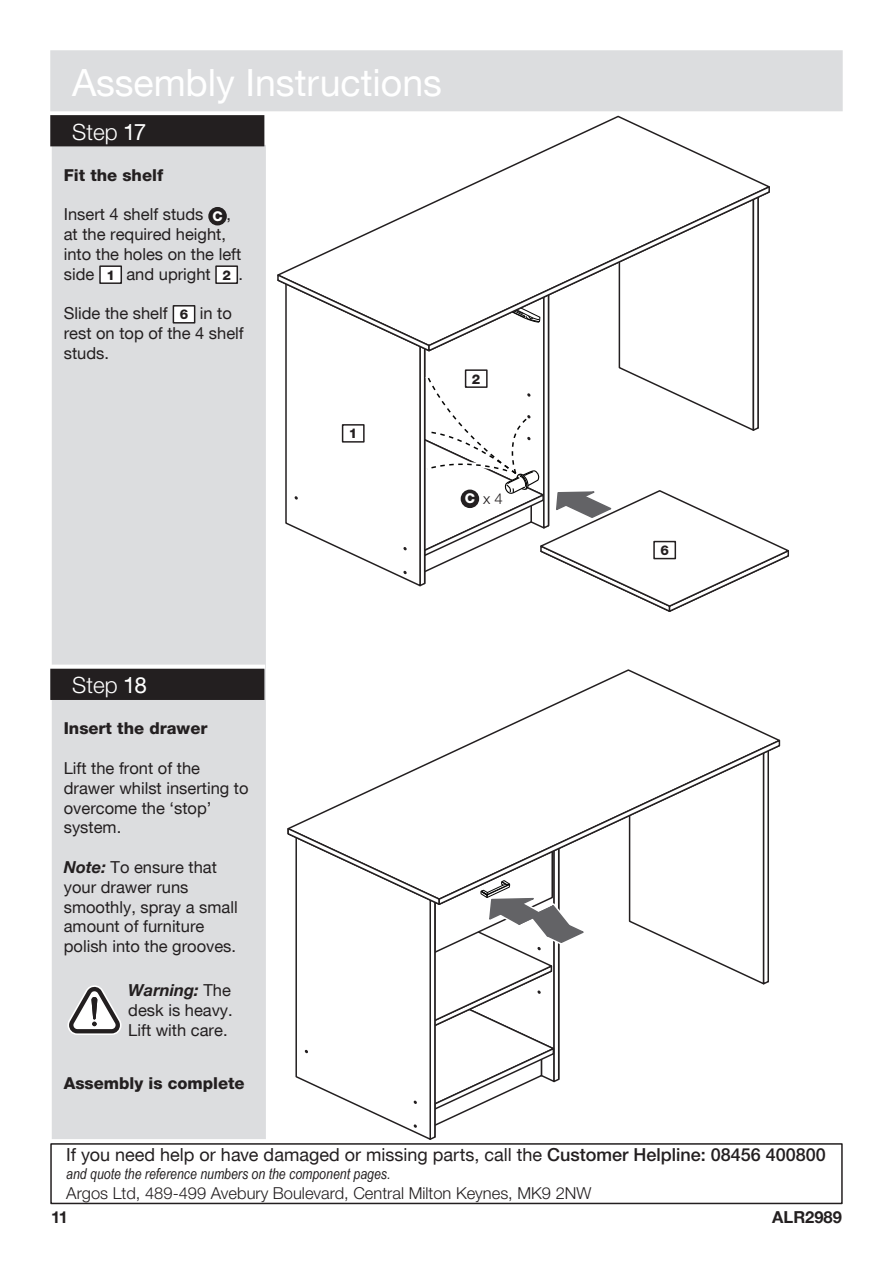
<style>
.page{position:relative;width:893px;height:1263px;background:#fff}
.page>*{position:absolute;margin:0;border:0;box-sizing:border-box;transform-origin:0 0}
.t1{font:37.5px "Helvetica Neue CE";color:#fff}
.t2{font:300 22.5px "Helvetica Neue CE";color:#fff}
.t3{font:18px "Helvetica Neue CE";color:#231f20}
.t4{font:16.5px/19.8px "Helvetica Neue CE";color:#231f20}
.t5{font:300 16.5px "Helvetica Neue CE";color:#231f20}
.t6{font:800 16.5px "Helvetica Neue CE";color:#231f20}
.t7{font:700 16.5px "Helvetica Neue CE";color:#231f20}
.t8{font:italic 15px "Arial Narrow";color:#231f20}
.t9{font:300 15px "Helvetica Neue CE";color:#231f20}
.t10{font:800 13.5px "Helvetica Neue CE";color:#231f20}
.t11{font:800 13.5px "Helvetica Neue CE";color:#fff}
.s1{font-weight:400}
.s2{font-weight:700;font-style:italic}
.s3{font-weight:500}
</style>
<div class="page">
<div style="left:51px;top:51px;width:791px;height:60px;background:#dcdddf"></div>
<div style="left:50px;top:50px;width:793px;height:61px;border:2px solid #dcdddf"></div>
<div style="left:53px;top:146px;width:212px;height:992px;background:#dcdddf"></div>
<div style="left:52px;top:145px;width:214px;height:994px;border:2px solid #dcdddf"></div>
<div style="left:50px;top:1143px;width:793px;height:61px;border:2px solid #231f20"></div>
<div style="left:51px;top:116px;width:213px;height:30px;background:#231f20"></div>
<div style="left:50px;top:115px;width:214px;height:31px;border:2px solid #231f20"></div>
<svg style="left:67px;top:985px;width:55px;height:50px"></svg>
<svg style="left:277px;top:123px;width:512px;height:489px"></svg>
<div style="left:209px;top:208px;width:17px;height:17px;background:#231f20;border-radius:50%"></div>
<div style="left:208px;top:207px;width:19px;height:18px;border:2px solid #231f20;border-radius:50%"></div>
<div style="left:216px;top:266px;width:21px;height:17px;background:#fff"></div>
<div style="left:215px;top:265px;width:23px;height:19px;border:2px solid #231f20"></div>
<div style="left:100px;top:266px;width:21px;height:17px;background:#fff"></div>
<div style="left:99px;top:265px;width:23px;height:19px;border:2px solid #231f20"></div>
<div style="left:173px;top:306px;width:22px;height:17px;background:#fff"></div>
<div style="left:173px;top:305px;width:22px;height:19px;border:2px solid #231f20"></div>
<svg style="left:50px;top:665px;width:215px;height:4px"></svg>
<div style="left:51px;top:669px;width:213px;height:30px;background:#231f20"></div>
<div style="left:50px;top:669px;width:214px;height:31px;border:2px solid #231f20"></div>
<svg style="left:287px;top:676px;width:485px;height:464px"></svg>
<p class="t1" style="left:72px;top:60px;width:371px">Assembly Instructions</p>
<p class="t2" style="left:72px;top:118px;width:76px">Step <span class="s1">17</span></p>
<p class="t6" style="left:64px;top:165px;width:101px">Fit the shelf</p>
<p class="t4" style="left:64px;top:205px;width:141px">Insert 4 shelf studs</p>
<p class="t11" style="left:212px;top:207px;width:12px">C</p>
<p class="t4" style="left:226px;top:205px;width:6px">,</p>
<p class="t4" style="left:64px;top:225px;width:179px">at the required height, into the holes on the left side</p>
<p class="t4" style="left:126px;top:264px;width:86px">and upright</p>
<p class="t4" style="left:238px;top:264px;width:6px">.</p>
<p class="t4" style="left:64px;top:304px;width:105px">Slide the shelf</p>
<p class="t10" style="left:106px;top:266px;width:10px">1</p>
<p class="t10" style="left:222px;top:266px;width:10px">2</p>
<p class="t10" style="left:180px;top:306px;width:10px">6</p>
<p class="t4" style="left:64px;top:304px;width:182px;text-indent:136px">in to rest on top of the 4 shelf studs.</p>
<p class="t2" style="left:72px;top:671px;width:76px">Step <span class="s1">18</span></p>
<p class="t6" style="left:64px;top:718px;width:145px">Insert the drawer</p>
<p class="t4" style="left:64px;top:758px;width:186px">Lift the front of the drawer whilst inserting to overcome the ‘stop’ system.</p>
<p class="t4" style="left:64px;top:857px;width:175px"><span class="s2">Note:</span> To ensure that your drawer runs smoothly, spray a small amount of furniture polish into the grooves.</p>
<p class="t4" style="left:128px;top:981px;width:106px;text-align:justify"><span class="s2">Warning:</span> The desk is heavy.<br>Lift with care.</p>
<p class="t6" style="left:64px;top:1073px;width:182px">Assembly is complete</p>
<p class="t10" style="left:349px;top:425px;width:10px">1</p>
<p class="t10" style="left:472px;top:370px;width:10px">2</p>
<p class="t11" style="left:465px;top:490px;width:12px">C</p>
<p class="t9" style="left:483px;top:489px;width:21px">x 4</p>
<p class="t10" style="left:660px;top:542px;width:10px">6</p>
<p class="t3" style="left:66px;top:1143px;width:761px">If you need help or have damaged or missing parts, call the <span class="s3">Customer Helpline: 08456 400800</span></p>
<p class="t8" style="left:66px;top:1163px;width:326px">and quote the reference numbers on the component pages.</p>
<p class="t5" style="left:66px;top:1183px;width:527px">Argos Ltd, 489-499 Avebury Boulevard, Central Milton Keynes, MK9 2NW</p>
<p class="t7" style="left:51px;top:1207px;width:19px">11</p>
<p class="t7" style="left:772px;top:1207px;width:71px">ALR2989</p>
</div>
